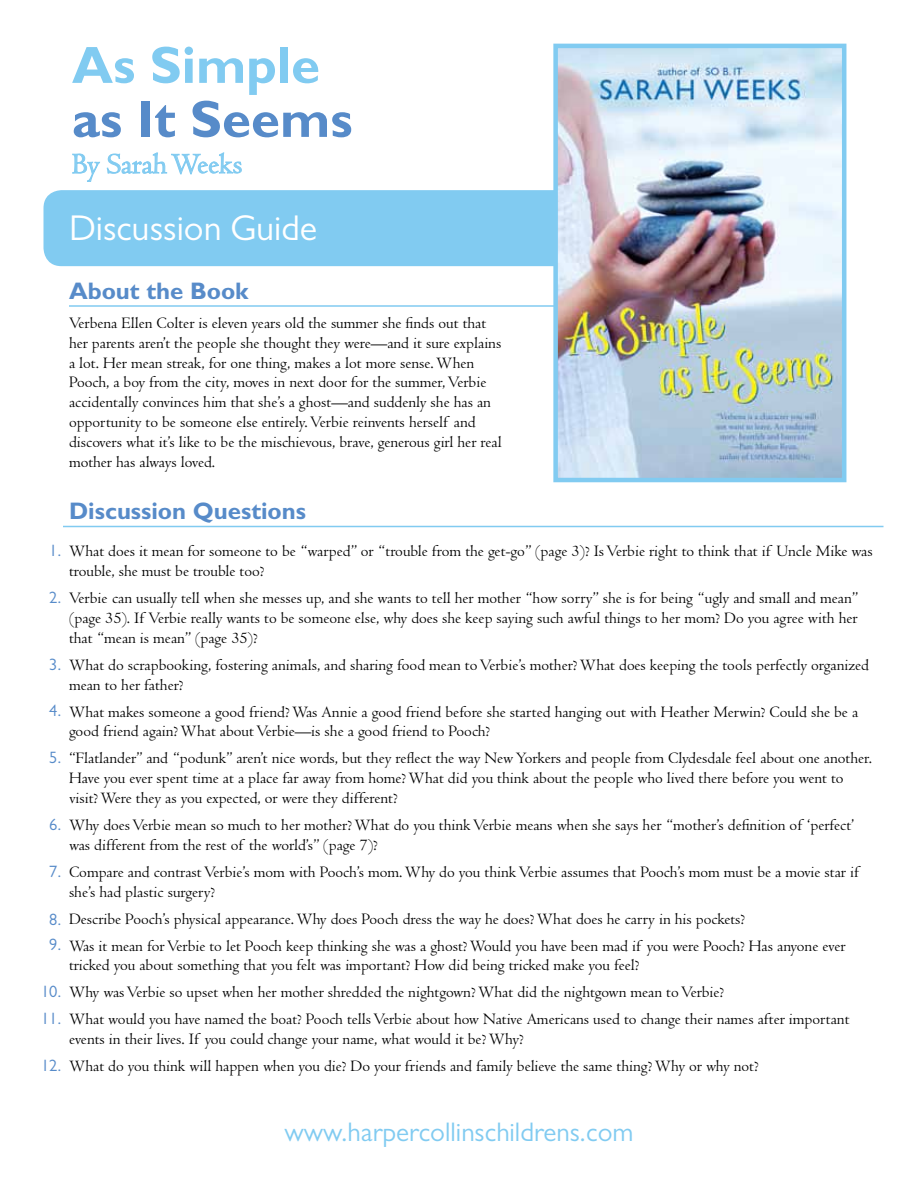
<style>
.page{position:relative;width:918px;height:1188px;background:#fff}
.page>*{position:absolute;margin:0;border:0;box-sizing:border-box;transform-origin:0 0}
.t1{font:700 52.5px "Gill Sans";color:#578bc9}
.t2{font:700 52.5px "Gill Sans";color:#81cbf1}
.t3{font:36px "Gill Sans";color:#fff}
.t4{font:30px "Centaur";color:#81cbf1}
.t5{font:27px "Gill Sans";color:#81cbf1}
.t6{font:700 24px "Gill Sans";color:#578bc9}
.t7{font:16.5px/19.8px "Centaur";color:#000}
.t8{font:16.5px/25.5px "Gill Sans";color:#578bc9}
</style>
<div class="page">
<div style="left:44px;top:190px;width:794px;height:76px;background:#81cbf1;border-radius:18px"></div>
<svg style="left:72px;top:154px;width:28px;height:28px"></svg>
<svg style="left:107px;top:152px;width:135px;height:22px"></svg>
<hr style="left:69px;top:305px;width:635px;height:2px;background:#81cbf1">
<hr style="left:63px;top:526px;width:821px;height:1px;background:#81cbf1">
<img style="left:559px;top:50px;width:281px;height:426px">
<div style="left:553px;top:44px;width:293px;height:438px;border:5px solid #81cbf1"></div>
<h1 class="t2" style="left:72px;top:34px;width:250px">As Simple</h1>
<h1 class="t1" style="left:72px;top:88px;width:282px">as It Seems</h1>
<h3 class="t4" style="left:72px;top:147px;width:172px">By Sarah Weeks</h3>
<h2 class="t3" style="left:69px;top:207px;width:250px">Discussion Guide</h2>
<h3 class="t6" style="left:69px;top:276px;width:181px">About the Book</h3>
<p class="t7" style="left:69px;top:313px;width:434px">Verbena Ellen Colter is eleven years old the summer she finds out that her parents aren’t the people she thought they were—and it sure explains a lot. Her mean streak, for one thing, makes a lot more sense. When Pooch, a boy from the city, moves in next door for the summer, Verbie accidentally convinces him that she’s a ghost—and suddenly she has an opportunity to be someone else entirely. Verbie reinvents herself and discovers what it’s like to be the mischievous, brave, generous girl her real mother has always loved.</p>
<h3 class="t6" style="left:69px;top:497px;width:239px">Discussion Questions</h3>
<p class="t8" style="left:49px;top:538px;width:14px">1.</p>
<p class="t8" style="left:49px;top:585px;width:14px">2.</p>
<p class="t8" style="left:49px;top:651px;width:14px">3.</p>
<p class="t8" style="left:49px;top:698px;width:14px">4.</p>
<p class="t8" style="left:49px;top:745px;width:14px">5.</p>
<p class="t8" style="left:49px;top:811px;width:14px">6.</p>
<p class="t8" style="left:49px;top:858px;width:14px">7.</p>
<p class="t8" style="left:49px;top:906px;width:14px">8.<br>9.</p>
<p class="t8" style="left:41px;top:978px;width:22px;line-height:27.3px">10.<br>11.</p>
<p class="t8" style="left:41px;top:1053px;width:22px">12.</p>
<p class="t7" style="left:69px;top:542px;width:805px">What does it mean for someone to be “warped” or “trouble from the get-go” (page 3)? Is Verbie right to think that if Uncle Mike was trouble, she must be trouble too?</p>
<p class="t7" style="left:69px;top:589px;width:791px;text-align:justify">Verbie can usually tell when she messes up, and she wants to tell her mother “how sorry” she is for being “ugly and small and mean” (page 35). If Verbie really wants to be someone else, why does she keep saying such awful things to her mom? Do you agree with her that “mean is mean” (page 35)?</p>
<p class="t7" style="left:69px;top:655px;width:802px">What do scrapbooking, fostering animals, and sharing food mean to Verbie’s mother? What does keeping the tools perfectly organized mean to her father?</p>
<p class="t7" style="left:69px;top:702px;width:791px">What makes someone a good friend? Was Annie a good friend before she started hanging out with Heather Merwin? Could she be a good friend again? What about Verbie—is she a good friend to Pooch?</p>
<p class="t7" style="left:69px;top:749px;width:805px">“Flatlander” and “podunk” aren’t nice words, but they reflect the way New Yorkers and people from Clydesdale feel about one another.<br>Have you ever spent time at a place far away from home? What did you think about the people who lived there before you went to visit? Were they as you expected, or were they different?</p>
<p class="t7" style="left:69px;top:815px;width:787px">Why does Verbie mean so much to her mother? What do you think Verbie means when she says her “mother’s definition of ‘perfect’ was different from the rest of the world’s” (page 7)?</p>
<p class="t7" style="left:69px;top:862px;width:792px">Compare and contrast Verbie’s mom with Pooch’s mom. Why do you think Verbie assumes that Pooch’s mom must be a movie star if she’s had plastic surgery?</p>
<p class="t7" style="left:69px;top:905px;width:778px;line-height:27px">Describe Pooch’s physical appearance. Why does Pooch dress the way he does? What does he carry in his pockets?<br>Was it mean for Verbie to let Pooch keep thinking she was a ghost? Would you have been mad if you were Pooch? Has anyone ever</p>
<p class="t7" style="left:69px;top:952px;width:782px;line-height:27px">tricked you about something that you felt was important? How did being tricked make you feel?<br>Why was Verbie so upset when her mother shredded the nightgown? What did the nightgown mean to Verbie?<br>What would you have named the boat? Pooch tells Verbie about how Native Americans used to change their names after important</p>
<p class="t7" style="left:69px;top:1026px;width:691px;line-height:27px">events in their lives. If you could change your name, what would it be? Why?<br>What do you think will happen when you die? Do your friends and family believe the same thing? Why or why not?</p>
<h3 class="t5" style="left:284px;top:1117px;width:351px">www.harpercollinschildrens.com</h3>
</div>
